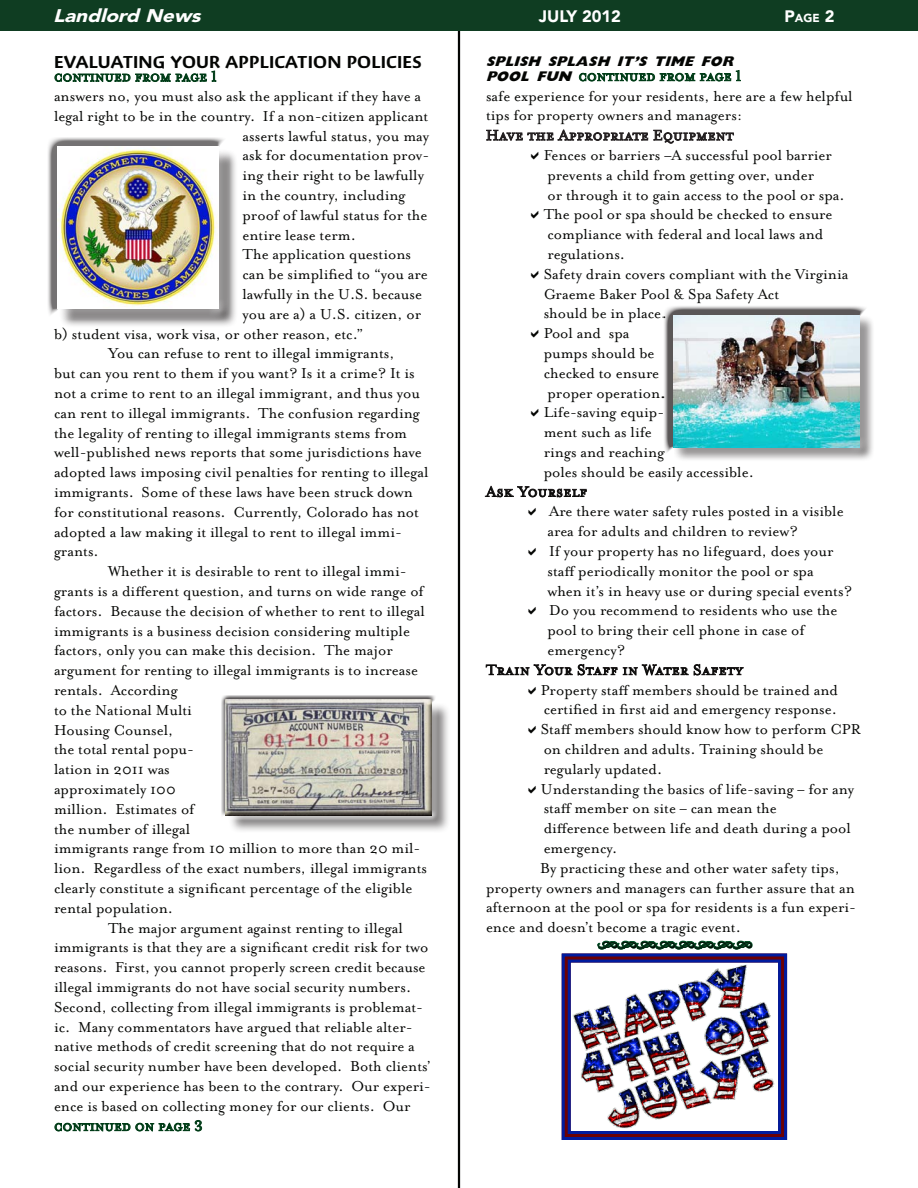
<style>
.page{position:relative;width:918px;height:1188px;background:#fff}
.page>*{position:absolute;margin:0;border:0;box-sizing:border-box;transform-origin:0 0}
.t1{font:italic 900 18.15px "Avenir LT Std";color:#fff;scale:1.14 1}
.t2{font:700 18px "Massif Std";letter-spacing:.01em;color:#040503}
.t3{font:16.5px/19.8px "Mrs Eaves Roman";color:#040503}
.t4{font:16.5px "Mrs Eaves Small Caps";color:#003c17}
.t5{font:16.5px "Mrs Eaves Small Caps";letter-spacing:.03em;color:#040503}
.t6{font:16.5px "Mrs Eaves Small Caps";letter-spacing:.02em;color:#231f20}
.t7{font:16.5px "L Decoration Pi One";color:#040503}
.t8{font:900 16.5px "Avenir LT Std";color:#fff}
.t9{font:italic 800 15px "Giligan";color:#040503}
.t10{font:900 11.55px "Avenir LT Std";color:#fff}
.s1{font-size:16.5px}
.s2{font-family:"Giligan";font-weight:800;font-style:italic;font-size:15px;color:#040503}
</style>
<div class="page">
<hr style="left:458px;top:25px;width:2px;height:1163px;background:#040503">
<svg style="left:54px;top:70px;width:163px;height:12px"></svg>
<svg style="left:54px;top:1120px;width:149px;height:12px"></svg>
<svg style="left:578px;top:70px;width:163px;height:12px"></svg>
<svg style="left:486px;top:129px;width:248px;height:15px"></svg>
<svg style="left:485px;top:486px;width:102px;height:12px"></svg>
<svg style="left:485px;top:663px;width:259px;height:13px"></svg>
<div style="left:0;top:0;width:918px;height:30px;background:#0f3d22"></div>
<div style="left:674px;top:315px;width:201px;height:147px;background:#231f20;opacity:.75"></div>
<div style="left:664px;top:305px;width:205px;height:151px;background:#231f20;opacity:.75"></div>
<img style="left:674px;top:315px;width:186px;height:132px">
<img style="left:561px;top:940px;width:227px;height:200px">
<div style="left:59px;top:149px;width:179px;height:178px;background:#231f20;opacity:.75"></div>
<div style="left:47px;top:137px;width:180px;height:181px;background:#231f20;opacity:.63"></div>
<img style="left:57px;top:147px;width:162px;height:162px">
<div style="left:228px;top:702px;width:222px;height:132px;background:#231f20;opacity:.56"></div>
<div style="left:221px;top:695px;width:216px;height:123px;background:#a4a2a3"></div>
<div style="left:222px;top:697px;width:216px;height:123px;background:#231f20;opacity:.75"></div>
<p class="t1" style="left:53px;top:5px;width:136px">Landlord News</p>
<p class="t8" style="left:539px;top:6px;width:84px">JULY 2012</p>
<p class="t10" style="left:785px;top:11px;width:51px"><span class="s1">P</span>age <span class="s1">2</span></p>
<p class="t2" style="left:54px;top:51px;width:369px">EVALUATING YOUR APPLICATION POLICIES</p>
<p class="t4" style="left:54px;top:67px;width:165px">continued from page 1</p>
<p class="t3" style="left:54px;top:86px;width:369px">answers no, you must also ask the applicant if they have a</p>
<p class="t3" style="left:54px;top:106px;width:376px">legal right to be in the country. If a non-citizen applicant</p>
<p class="t3" style="left:242px;top:126px;width:188px">asserts lawful status, you may</p>
<p class="t3" style="left:242px;top:146px;width:188px">ask for documentation prov-</p>
<p class="t3" style="left:242px;top:166px;width:183px">ing their right to be lawfully</p>
<p class="t3" style="left:242px;top:185px;width:165px">in the country, including</p>
<p class="t3" style="left:242px;top:205px;width:186px">proof of lawful status for the</p>
<p class="t3" style="left:242px;top:225px;width:115px">entire lease term.</p>
<p class="t3" style="left:242px;top:245px;width:170px">The application questions</p>
<p class="t3" style="left:242px;top:265px;width:187px">can be simplified to “you are</p>
<p class="t3" style="left:242px;top:284px;width:181px">lawfully in the U.S. because</p>
<p class="t3" style="left:242px;top:304px;width:180px">you are a) a U.S. citizen, or</p>
<p class="t3" style="left:54px;top:324px;width:311px">b) student visa, work visa, or other reason, etc.”</p>
<p class="t3" style="left:54px;top:344px;width:376px;text-indent:54px">You can refuse to rent to illegal immigrants,<br>but can you rent to them if you want? Is it a crime? It is not a crime to rent to an illegal immigrant, and thus you can rent to illegal immigrants. The confusion regarding the legality of renting to illegal immigrants stems from well-published news reports that some jurisdictions have adopted laws imposing civil penalties for renting to illegal immigrants. Some of these laws have been struck down for constitutional reasons. Currently, Colorado has not adopted a law making it illegal to rent to illegal immi&shy;grants.</p>
<p class="t3" style="left:54px;top:562px;width:375px;text-indent:54px">Whether it is desirable to rent to illegal immi&shy;grants is a different question, and turns on wide range of factors. Because the decision of whether to rent to illegal immigrants is a business decision considering multiple factors, only you can make this decision. The major argument for renting to illegal immigrants is to increase rentals. According<br>to the National Multi<br>Housing Counsel,<br>the total rental popu-<br>lation in 2011 was<br>approximately 100<br>million. Estimates of<br>the number of illegal<br>immigrants range from 10 million to more than 20 mil&shy;lion. Regardless of the exact numbers, illegal immigrants clearly constitute a significant percentage of the eligible rental population.</p>
<p class="t3" style="left:54px;top:918px;width:378px;text-indent:54px">The major argument against renting to illegal immigrants is that they are a significant credit risk for two reasons. First, you cannot properly screen credit because illegal immigrants do not have social security numbers.<br>Second, collecting from illegal immigrants is problemat&shy;ic. Many commentators have argued that reliable alter&shy;native methods of credit screening that do not require a social security number have been developed. Both clients’ and our experience has been to the contrary. Our experi&shy;ence is based on collecting money for our clients. Our</p>
<p class="t4" style="left:54px;top:1117px;width:150px">continued on page 3</p>
<p class="t9" style="left:486px;top:54px;width:254px">SPLISH SPLASH IT’S TIME FOR</p>
<p class="t4" style="left:486px;top:67px;width:257px"><span class="s2">POOL FUN</span> continued from page 1</p>
<p class="t3" style="left:486px;top:86px;width:368px">safe experience for your residents, here are a few helpful</p>
<p class="t3" style="left:486px;top:106px;width:258px">tips for property owners and managers:</p>
<p class="t6" style="left:486px;top:126px;width:249px">Have the Appropriate Equipment</p>
<p class="t3" style="left:544px;top:145px;width:290px">Fences or barriers –A successful pool barrier</p>
<p class="t3" style="left:548px;top:165px;width:268px">prevents a child from getting over, under</p>
<p class="t3" style="left:548px;top:185px;width:299px">or through it to gain access to the pool or spa.</p>
<p class="t3" style="left:544px;top:205px;width:290px">The pool or spa should be checked to ensure</p>
<p class="t3" style="left:548px;top:225px;width:277px">compliance with federal and local laws and</p>
<p class="t3" style="left:548px;top:244px;width:79px">regulations.</p>
<p class="t3" style="left:544px;top:264px;width:306px">Safety drain covers compliant with the Virginia</p>
<p class="t3" style="left:544px;top:284px;width:237px">Graeme Baker Pool &amp; Spa Safety Act</p>
<p class="t3" style="left:544px;top:304px;width:124px">should be in place.</p>
<p class="t3" style="left:544px;top:324px;width:87px">Pool and spa</p>
<p class="t3" style="left:544px;top:343px;width:112px">pumps should be</p>
<p class="t3" style="left:544px;top:363px;width:117px">checked to ensure</p>
<p class="t3" style="left:548px;top:383px;width:119px">proper operation.</p>
<p class="t3" style="left:544px;top:403px;width:122px">Life-saving equip-</p>
<p class="t3" style="left:544px;top:423px;width:110px">ment such as life</p>
<p class="t3" style="left:544px;top:442px;width:122px">rings and reaching</p>
<p class="t3" style="left:544px;top:462px;width:212px">poles should be easily accessible.</p>
<p class="t5" style="left:486px;top:483px;width:102px">Ask Yourself</p>
<p class="t3" style="left:549px;top:502px;width:296px">Are there water safety rules posted in a visible</p>
<p class="t3" style="left:548px;top:522px;width:252px">area for adults and children to review?</p>
<p class="t3" style="left:549px;top:541px;width:286px">If your property has no lifeguard, does your</p>
<p class="t3" style="left:548px;top:561px;width:268px">staff periodically monitor the pool or spa</p>
<p class="t3" style="left:548px;top:581px;width:306px">when it’s in heavy use or during special events?</p>
<p class="t3" style="left:549px;top:601px;width:290px">Do you recommend to residents who use the</p>
<p class="t3" style="left:548px;top:621px;width:259px">pool to bring their cell phone in case of</p>
<p class="t3" style="left:548px;top:640px;width:79px">emergency?</p>
<p class="t5" style="left:486px;top:661px;width:258px">Train Your Staff in Water Safety</p>
<p class="t3" style="left:541px;top:680px;width:299px">Property staff members should be trained and</p>
<p class="t3" style="left:544px;top:700px;width:295px">certified in first aid and emergency response.</p>
<p class="t3" style="left:541px;top:720px;width:322px">Staff members should know how to perform CPR</p>
<p class="t3" style="left:544px;top:739px;width:281px">on children and adults. Training should be</p>
<p class="t3" style="left:544px;top:759px;width:120px">regularly updated.</p>
<p class="t3" style="left:541px;top:779px;width:315px">Understanding the basics of life-saving – for any</p>
<p class="t3" style="left:544px;top:799px;width:235px">staff member on site – can mean the</p>
<p class="t3" style="left:544px;top:819px;width:309px">difference between life and death during a pool</p>
<p class="t3" style="left:544px;top:838px;width:75px">emergency.</p>
<p class="t3" style="left:486px;top:858px;width:372px;text-indent:54px">By practicing these and other water safety tips, property owners and managers can further assure that an afternoon at the pool or spa for residents is a fun experi&shy;ence and doesn’t become a tragic event.</p>
<p class="t7" style="left:598px;top:933px;width:155px">JJJJJJJJ</p>
</div>
